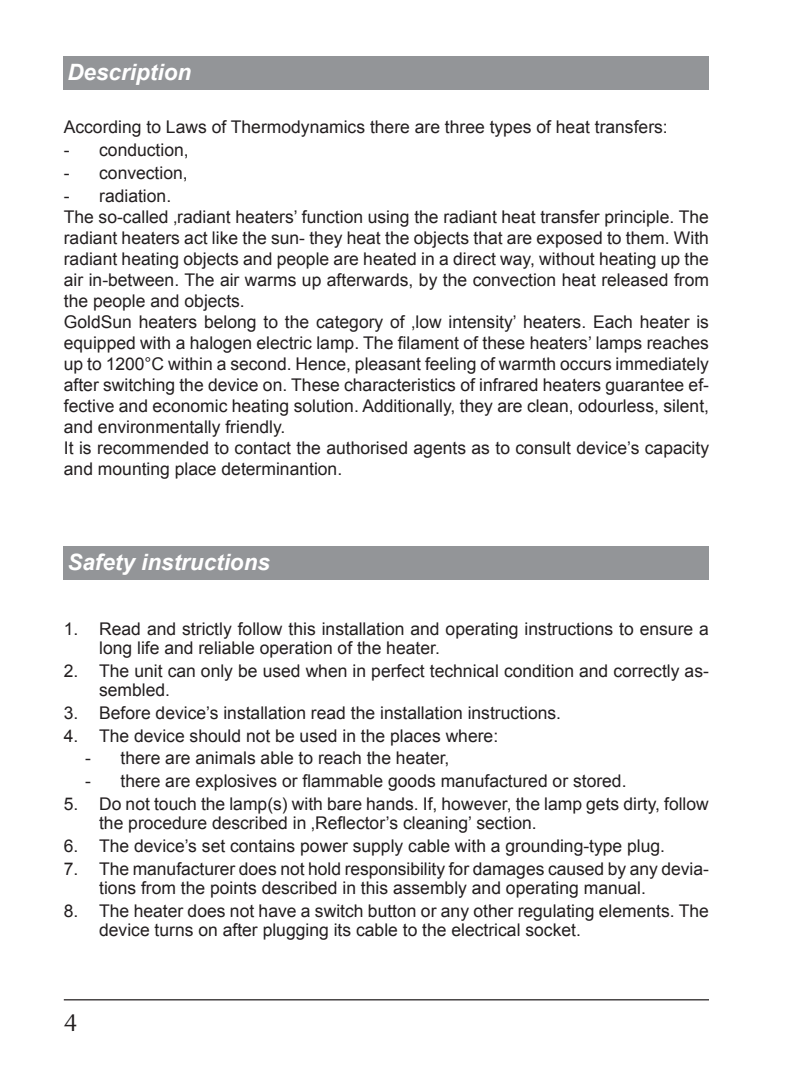
<style>
.page{position:relative;width:787px;height:1092px;background:#fff}
.page>*{position:absolute;margin:0;border:0;box-sizing:border-box;transform-origin:0 0}
.t1{font:25px "Ottawa";color:#231f20}
.t2{font:italic 700 22.5px "Arial";color:#fff}
.t3{font:17.5px/21px "Arial";color:#231f20}
</style>
<div class="page">
<hr style="left:64px;top:999px;width:645px;height:1px;background:#231f20">
<div style="left:64px;top:57px;width:645px;height:33px;background:#939598"></div>
<div style="left:64px;top:546px;width:645px;height:33px;background:#939598"></div>
<p class="t2" style="left:67px;top:57px;width:125px">Description</p>
<p class="t3" style="left:64px;top:117px;width:605px">According to Laws of Thermodynamics there are three types of heat transfers:</p>
<p class="t3" style="left:64px;top:140px;width:126px">- conduction,</p>
<p class="t3" style="left:64px;top:162px;width:125px">- convection,</p>
<p class="t3" style="left:64px;top:185px;width:646px">- radiation.<br>The so-called ‚radiant heaters’ function using the radiant heat transfer principle. The radiant heaters act like the sun- they heat the objects that are exposed to them. With radiant heating objects and people are heated in a direct way, without heating up the air in-between. The air warms up afterwards, by the convection heat released from the people and objects.<br>GoldSun heaters belong to the category of ‚low intensity’ heaters. Each heater is equipped with a halogen electric lamp. The filament of these heaters’ lamps reaches up to 1200°C within a second. Hence, pleasant feeling of warmth occurs immediately after switching the device on. These characteristics of infrared heaters guarantee ef&shy;fective and economic heating solution. Additionally, they are clean, odourless, silent, and environmentally friendly.<br>It is recommended to contact the authorised agents as to consult device’s capacity and mounting place determinantion.</p>
<p class="t2" style="left:67px;top:547px;width:204px">Safety instructions</p>
<p class="t3" style="left:99px;top:619px;width:611px;line-height:19.2px;text-indent:-35px">1. Read and strictly follow this installation and operating instructions to ensure a long life and reliable operation of the heater.</p>
<p class="t3" style="left:99px;top:661px;width:611px;line-height:19.2px;text-indent:-35px">2. The unit can only be used when in perfect technical condition and correctly as&shy;sembled.</p>
<p class="t3" style="left:64px;top:702px;width:499px">3. Before device’s installation read the installation instructions.</p>
<p class="t3" style="left:64px;top:725px;width:436px">4. The device should not be used in the places where:</p>
<p class="t3" style="left:85px;top:747px;width:366px">- there are animals able to reach the heater,</p>
<p class="t3" style="left:85px;top:770px;width:543px">- there are explosives or flammable goods manufactured or stored.</p>
<p class="t3" style="left:99px;top:794px;width:611px;line-height:19.2px;text-indent:-35px">5. Do not touch the lamp(s) with bare hands. If, however, the lamp gets dirty, follow the procedure described in ‚Reflector’s cleaning’ section.</p>
<p class="t3" style="left:64px;top:835px;width:603px">6. The device’s set contains power supply cable with a grounding-type plug.</p>
<p class="t3" style="left:99px;top:859px;width:611px;line-height:19.2px;text-indent:-35px">7. The manufacturer does not hold responsibility for damages caused by any devia&shy;tions from the points described in this assembly and operating manual.</p>
<p class="t3" style="left:99px;top:901px;width:611px;line-height:19.2px;text-indent:-35px">8. The heater does not have a switch button or any other regulating elements. The device turns on after plugging its cable to the electrical socket.</p>
<h1 class="t1" style="left:64px;top:1007px;width:15px">4</h1>
</div>
